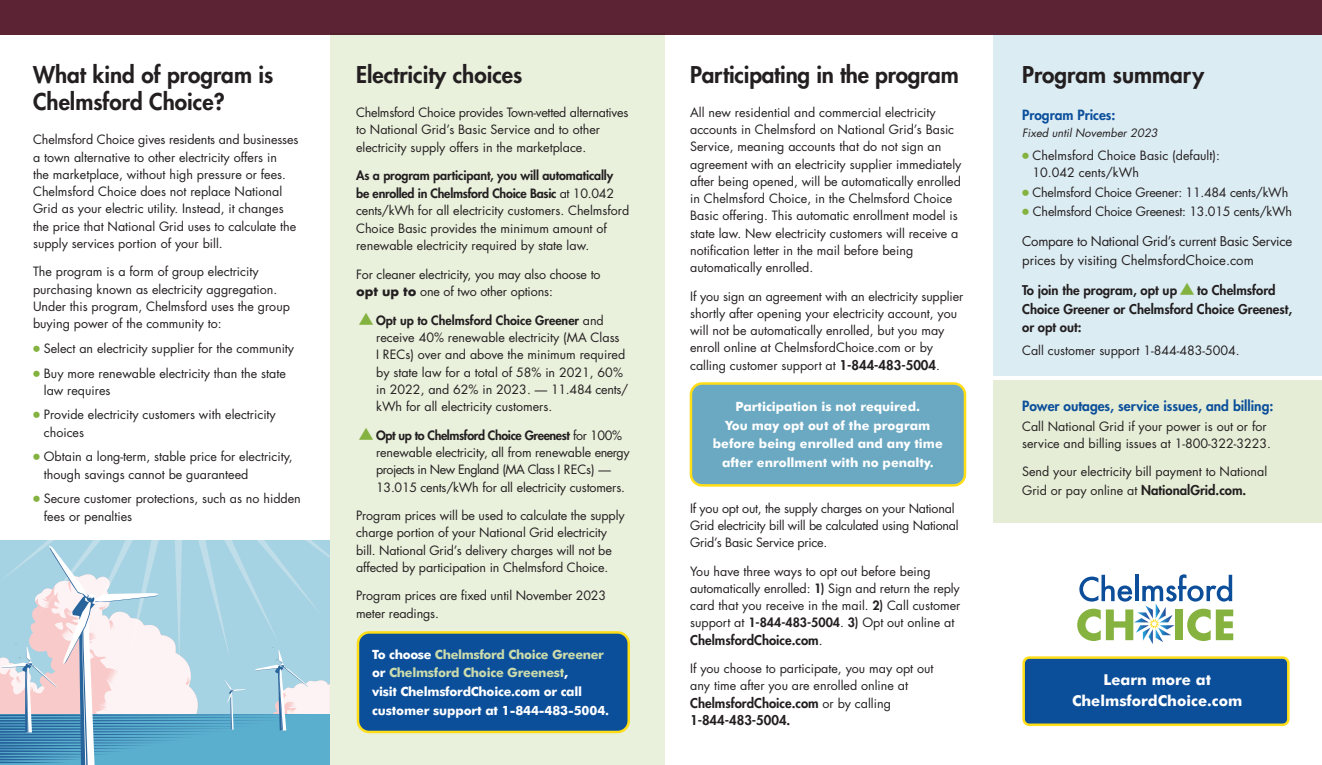
<style>
.page{position:relative;width:1322px;height:765px;background:#fff}
.page>*{position:absolute;margin:0;border:0;box-sizing:border-box;transform-origin:0 0}
.Header_small{font:800 22.5px/27.5px "Futura";color:#231f20}
.text{font:700 15px "Futura BT";color:#fff}
.text-lessSpaceAfter{font:800 13.75px "Futura";color:#0b4f9b}
.text-lessSpaceAfter-2{font:800 13.12px/18.8px "Futura";color:#231f20}
.text-2{font:13.12px/18.8px "Futura";letter-spacing:-.02em;color:#231f20}
.text-3{font:700 12.75px/18.8px "Futura BT";letter-spacing:-.01em;color:#fff;text-align:center}
.text-4{font:12.5px/17.2px "Futura";color:#231f20}
.text-lessSpaceAfter-3{font:12.5px/17.2px "Futura";color:#231f20}
.Header_small-2{font:12.5px/17.5px "Futura";color:#231f20}
.text-lessSpaceAfter-4{font:12.5px/17.2px "Futura";letter-spacing:-.02em;color:#231f20}
.text-lessSpaceAfter-5{font:italic 11.25px "Futura";color:#231f20}
.s1{font-family:"Universal Newswith Comm Pi";color:#84b240}
.s2{font-weight:800}
.s3{font-weight:700}
.s4{color:#cbdbab}
.s5{font-weight:800;font-size:13.12px}
.s6{font-weight:400;font-size:12.5px}
</style>
<div class="page">
<div style="left:1024px;top:658px;width:264px;height:67px;background:#0b4f9b;border-radius:6px"></div>
<div style="left:1022px;top:656px;width:267px;height:70px;border:2px solid #ffdd17;border-radius:6px"></div>
<div style="left:993px;top:35px;width:329px;height:340px;background:#dcecf3"></div>
<div style="left:993px;top:381px;width:329px;height:142px;background:#e5edd6"></div>
<div style="left:330px;top:34px;width:334px;height:731px;background:#e9f0dc"></div>
<div style="left:0;top:0;width:1322px;height:35px;background:#5b2334"></div>
<div style="left:691px;top:383px;width:274px;height:102px;background:#6ba9c2;border-radius:11px"></div>
<div style="left:690px;top:382px;width:276px;height:105px;border:2px solid #ffdd17;border-radius:11px"></div>
<svg style="left:0;top:541px;width:330px;height:224px"></svg>
<div style="left:358px;top:632px;width:271px;height:100px;background:#0b4f9b;border-radius:11px"></div>
<div style="left:357px;top:631px;width:273px;height:102px;border:2px solid #ffdd17;border-radius:11px"></div>
<svg style="left:1077px;top:574px;width:156px;height:70px"></svg>
<p class="Header_small" style="left:33px;top:60px;width:242px">What kind of program is<br>Chelmsford Choice?</p>
<p class="text-4" style="left:33px;top:131px;width:267px">Chelmsford Choice gives residents and businesses a town alternative to other electricity offers in<br>the marketplace, without high pressure or fees.<br>Chelmsford Choice does not replace National Grid as your electric utility. Instead, it changes the price that National Grid uses to calculate the supply services portion of your bill.</p>
<p class="text-4" style="left:33px;top:263px;width:258px">The program is a form of group electricity purchasing known as electricity aggregation.<br>Under this program, Chelmsford uses the group buying power of the community to:</p>
<p class="text-4" style="left:33px;top:339px;width:263px"><span class="s1">●</span> Select an electricity supplier for the community</p>
<p class="text-4" style="left:44px;top:364px;width:243px;text-indent:-11px"><span class="s1">●</span> Buy more renewable electricity than the state law requires</p>
<p class="text-4" style="left:44px;top:406px;width:234px;text-indent:-11px"><span class="s1">●</span> Provide electricity customers with electricity choices</p>
<p class="text-4" style="left:44px;top:448px;width:250px;text-indent:-11px"><span class="s1">●</span> Obtain a long-term, stable price for electricity, though savings cannot be guaranteed</p>
<p class="text-4" style="left:44px;top:490px;width:258px;text-indent:-11px"><span class="s1">●</span> Secure customer protections, such as no hidden fees or penalties</p>
<p class="Header_small" style="left:356px;top:60px;width:168px">Electricity choices</p>
<p class="text-4" style="left:356px;top:104px;width:274px">Chelmsford Choice provides Town-vetted alternatives to National Grid’s Basic Service and to other electricity supply offers in the marketplace.</p>
<p class="Header_small-2" style="left:356px;top:167px;width:275px"><span class="s2">As a program participant, you will automatically be enrolled in Chelmsford Choice Basic</span> at 10.042 cents/kWh for all electricity customers. Chelmsford Choice Basic provides the minimum amount of renewable electricity required by state law.</p>
<p class="text-4" style="left:356px;top:265px;width:246px">For cleaner electricity, you may also choose to <span class="s3">opt up to</span> one of two other options:</p>
<p class="text-4" style="left:376px;top:311px;width:254px"><span class="s2">Opt up to Chelmsford Choice Greener</span> and receive 40% renewable electricity (MA Class<br>I RECs) over and above the minimum required by state law for a total of 58% in 2021, 60% in 2022, and 62% in 2023. — 11.484 cents/ kWh for all electricity customers.</p>
<p class="text-4" style="left:376px;top:426px;width:255px"><span class="s2">Opt up to Chelmsford Choice Greenest</span> for 100% renewable electricity, all from renewable energy projects in New England (MA Class I RECs) — 13.015 cents/kWh for all electricity customers.</p>
<p class="text-4" style="left:356px;top:507px;width:270px">Program prices will be used to calculate the supply charge portion of your National Grid electricity bill. National Grid’s delivery charges will not be affected by participation in Chelmsford Choice.</p>
<p class="text-4" style="left:356px;top:587px;width:252px">Program prices are fixed until November 2023 meter readings.</p>
<p class="text-3" style="left:372px;top:645px;width:238px;text-align:left">To choose <span class="s4">Chelmsford Choice Greener </span>or <span class="s4">Chelmsford Choice Greenest</span>,<br>visit ChelmsfordChoice.com or call customer support at 1-844-483-5004.</p>
<p class="Header_small" style="left:690px;top:60px;width:270px">Participating in the program</p>
<p class="text-4" style="left:690px;top:104px;width:273px">All new residential and commercial electricity accounts in Chelmsford on National Grid’s Basic Service, meaning accounts that do not sign an agreement with an electricity supplier immediately after being opened, will be automatically enrolled in Chelmsford Choice, in the Chelmsford Choice Basic offering. This automatic enrollment model is state law. New electricity customers will receive a notification letter in the mail before being automatically enrolled.</p>
<p class="text-4" style="left:690px;top:287px;width:275px">If you sign an agreement with an electricity supplier shortly after opening your electricity account, you will not be automatically enrolled, but you may enroll online at ChelmsfordChoice.com or by calling customer support at <span class="s5">1-844-483-5004</span>.</p>
<p class="text-3" style="left:713px;top:397px;width:231px">Participation is not required.<br>You may opt out of the program before being enrolled and any time after enrollment with no penalty.</p>
<p class="text-lessSpaceAfter-4" style="left:690px;top:499px;width:270px">If you opt out, the supply charges on your National<br>Grid electricity bill will be calculated using National<br>Grid’s Basic Service price.</p>
<p class="text-lessSpaceAfter-3" style="left:690px;top:562px;width:272px">You have three ways to opt out before being automatically enrolled: <span class="s2">1)</span> Sign and return the reply card that you receive in the mail. <span class="s2">2)</span> Call customer support at <span class="s2">1-844-483-5004</span>. <span class="s2">3)</span> Opt out online at</p>
<p class="text-lessSpaceAfter-2" style="left:690px;top:630px;width:134px">ChelmsfordChoice.com<span class="s6">.</span></p>
<p class="text-lessSpaceAfter-3" style="left:690px;top:660px;width:245px">If you choose to participate, you may opt out any time after you are enrolled online at</p>
<p class="text-lessSpaceAfter-2" style="left:690px;top:694px;width:202px;line-height:17.2px">ChelmsfordChoice.com <span class="s6">or by calling<br></span>1-844-483-5004.</p>
<p class="Header_small" style="left:1022px;top:60px;width:183px">Program summary</p>
<p class="text-lessSpaceAfter" style="left:1022px;top:105px;width:95px">Program Prices:</p>
<p class="text-lessSpaceAfter-5" style="left:1022px;top:125px;width:137px">Fixed until November 2023</p>
<p class="text-lessSpaceAfter-3" style="left:1032px;top:146px;width:189px;text-indent:-10px"><span class="s1">●</span> Chelmsford Choice Basic (default):<br>10.042 cents/kWh</p>
<p class="text-lessSpaceAfter-4" style="left:1022px;top:183px;width:268px"><span class="s1">●</span> Chelmsford Choice Greener: 11.484 cents/kWh</p>
<p class="text-lessSpaceAfter-4" style="left:1022px;top:203px;width:272px"><span class="s1">●</span> Chelmsford Choice Greenest: 13.015 cents/kWh</p>
<p class="text-2" style="left:1022px;top:232px;width:272px">Compare to National Grid’s current Basic Service prices by visiting ChelmsfordChoice.com</p>
<p class="text-lessSpaceAfter-2" style="left:1022px;top:280px;width:156px">To join the program, opt up</p>
<p class="text-lessSpaceAfter-2" style="left:1022px;top:280px;width:272px;text-indent:175px">to Chelmsford<br>Choice Greener or Chelmsford Choice Greenest, or opt out:</p>
<p class="text-lessSpaceAfter-3" style="left:1022px;top:342px;width:219px">Call customer support 1-844-483-5004.</p>
<p class="text-lessSpaceAfter" style="left:1022px;top:397px;width:253px">Power outages, service issues, and billing:</p>
<p class="text-lessSpaceAfter-3" style="left:1022px;top:418px;width:250px">Call National Grid if your power is out or for service and billing issues at 1-800-322-3223.</p>
<p class="text-lessSpaceAfter-3" style="left:1022px;top:462px;width:247px;line-height:18.8px">Send your electricity bill payment to National<br>Grid or pay online at <span class="s5">NationalGrid.com.</span></p>
<p class="text" style="left:1103px;top:671px;width:109px">Learn more at</p>
<p class="text" style="left:1072px;top:692px;width:172px">ChelmsfordChoice.com</p>
</div>
